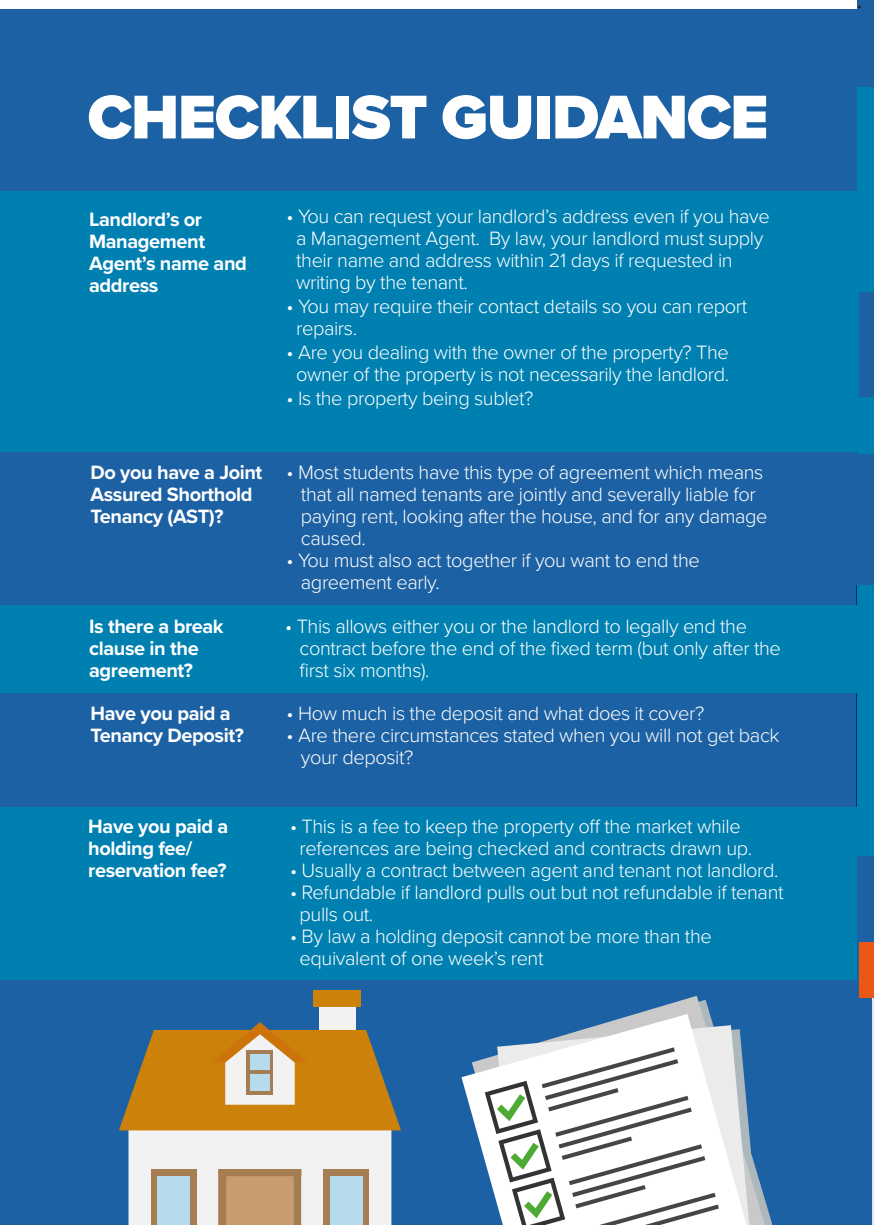
<style>
.page{position:relative;width:874px;height:1225px;background:#fff}
.page>*{position:absolute;margin:0;border:0;box-sizing:border-box;transform-origin:0 0}
.t1{font:900 64px "Proxima Nova";letter-spacing:-.02em;color:#fff}
.t2{font:24px "Minion Pro";color:#231f20}
.t3{font:300 20px/22px "Proxima Nova";letter-spacing:-.02em;color:#fff}
.t4{font:700 20px/22px "Proxima Nova";letter-spacing:-.02em;color:#fff}
</style>
<div class="page">
<div style="left:856px;top:0;width:17px;height:1225px;background:#1c61a3"></div>
<div style="left:856px;top:585px;width:17px;height:270px;background:#0080b1"></div>
<div style="left:857px;top:88px;width:16px;height:204px;background:#0080b1"></div>
<div style="left:857px;top:397px;width:16px;height:56px;background:#0080b1"></div>
<hr style="left:871px;top:997px;width:2px;height:228px;background:#e6e6e6">
<div style="left:859px;top:942px;width:14px;height:55px;background:#eb5717"></div>
<div style="left:0;top:10px;width:856px;height:1215px;background:#1c61a3"></div>
<div style="left:0;top:807px;width:856px;height:173px;background:#0080b1"></div>
<div style="left:0;top:191px;width:857px;height:261px;background:#0080b1"></div>
<div style="left:0;top:605px;width:856px;height:88px;background:#0080b1"></div>
<svg style="left:636px;top:995px;width:128px;height:230px"></svg>
<svg style="left:461px;top:1014px;width:285px;height:211px"></svg>
<svg style="left:484px;top:1047px;width:234px;height:178px;background:#d6d9d8"></svg>
<div style="left:319px;top:1005px;width:36px;height:45px;background:#f2f2f2"></div>
<div style="left:313px;top:989px;width:48px;height:17px;background:#cc820a"></div>
<div style="left:128px;top:1130px;width:263px;height:95px;background:#f2f2f2"></div>
<div style="left:323px;top:1169px;width:45px;height:56px;background:#a67d52"></div>
<div style="left:329px;top:1176px;width:33px;height:49px;background:#b5dbed"></div>
<div style="left:151px;top:1169px;width:45px;height:56px;background:#a67d52"></div>
<div style="left:157px;top:1176px;width:33px;height:49px;background:#b5dbed"></div>
<svg style="left:218px;top:1169px;width:83px;height:56px;background:#bd9366"></svg>
<svg style="left:119px;top:1022px;width:282px;height:108px"></svg>
<div style="left:246px;top:1049px;width:27px;height:45px;background:#a67d52"></div>
<div style="left:250px;top:1053px;width:19px;height:37px;background:#b5dbed"></div>
<hr style="left:246px;top:1070px;width:25px;height:3px;background:#a67d52">
<p class="t1" style="left:88px;top:69px;width:681px">CHECKLIST GUIDANCE</p>
<p class="t4" style="left:89px;top:207px;width:114px">Landlord’s or</p>
<p class="t4" style="left:89px;top:229px;width:159px">Management<br>Agent’s name and address</p>
<p class="t3" style="left:296px;top:204px;width:475px;text-indent:-10px">• You can request your landlord’s address even if you have a Management Agent. By law, your landlord must supply their name and address within 21 days if requested in writing by the tenant.</p>
<p class="t3" style="left:296px;top:294px;width:452px;text-indent:-10px">• You may require their contact details so you can report repairs.</p>
<p class="t3" style="left:286px;top:340px;width:443px">• Are you dealing with the owner of the property? The</p>
<p class="t3" style="left:296px;top:362px;width:434px">owner of the property is not necessarily the landlord.</p>
<p class="t3" style="left:286px;top:386px;width:248px">• Is the property being sublet?</p>
<p class="t4" style="left:90px;top:461px;width:173px">Do you have a Joint<br>Assured Shorthold<br>Tenancy (AST)?</p>
<p class="t3" style="left:301px;top:460px;width:468px;text-indent:-14px">• Most students have this type of agreement which means that all named tenants are jointly and severally liable for paying rent, looking after the house, and for any damage caused.</p>
<p class="t3" style="left:286px;top:548px;width:414px">• You must also act together if you want to end the</p>
<p class="t3" style="left:301px;top:570px;width:140px">agreement early.</p>
<p class="t4" style="left:89px;top:614px;width:136px">Is there a break clause in the agreement?</p>
<p class="t3" style="left:299px;top:614px;width:482px;text-indent:-14px">• This allows either you or the landlord to legally end the contract before the end of the fixed term (but only after the first six months).</p>
<p class="t4" style="left:90px;top:702px;width:142px">Have you paid a</p>
<p class="t4" style="left:90px;top:724px;width:155px">Tenancy Deposit?</p>
<p class="t3" style="left:286px;top:701px;width:419px">• How much is the deposit and what does it cover?</p>
<p class="t3" style="left:301px;top:723px;width:480px;text-indent:-14px">• Are there circumstances stated when you will not get back your deposit?</p>
<p class="t4" style="left:88px;top:814px;width:142px">Have you paid a holding fee/</p>
<p class="t4" style="left:88px;top:858px;width:140px">reservation fee?</p>
<p class="t3" style="left:290px;top:814px;width:452px">• This is a fee to keep the property off the market while</p>
<p class="t3" style="left:299px;top:836px;width:454px">references are being checked and contracts drawn up.</p>
<p class="t3" style="left:290px;top:858px;width:490px">• Usually a contract between agent and tenant not landlord.</p>
<p class="t3" style="left:299px;top:880px;width:485px;text-indent:-10px">• Refundable if landlord pulls out but not refundable if tenant pulls out.</p>
<p class="t3" style="left:290px;top:924px;width:423px">• By law a holding deposit cannot be more than the</p>
<p class="t3" style="left:299px;top:946px;width:245px">equivalent of one week’s rent</p>
<p class="t2" style="left:856px;top:-16px;width:7px">.</p>
</div>
